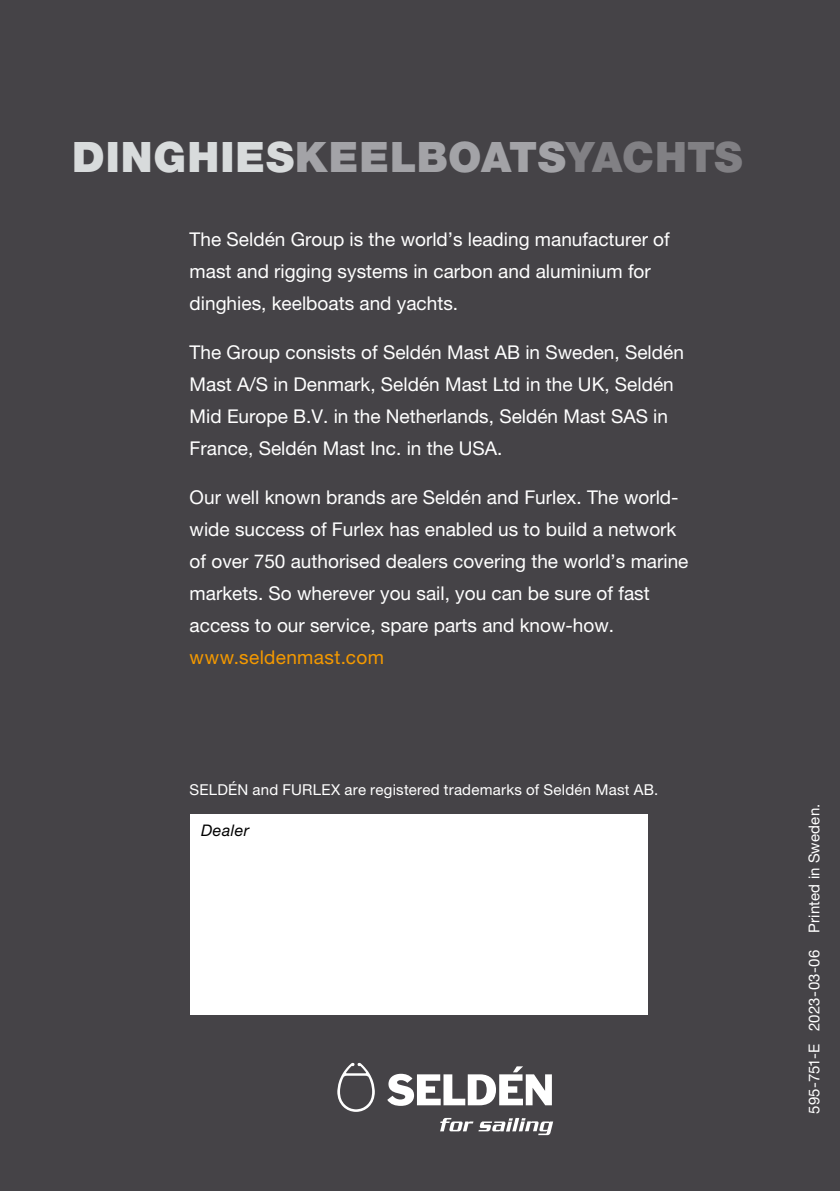
<style>
.page{position:relative;width:840px;height:1191px;background:#fff}
.page>*{position:absolute;margin:0;border:0;box-sizing:border-box;transform-origin:0 0}
.t1{font:900 42px "Helvetica Neue LT Pro";letter-spacing:.02em;color:#a3a3a7}
.t2{font:19px/32px "Helvetica Neue LT Pro";color:#fff}
.t3{font:19px "Helvetica Neue LT Pro";letter-spacing:.02em;color:#f49900}
.t4{font:italic 16px "Helvetica Neue LT Pro";letter-spacing:.03em;color:#000}
.t5{font:15px "Helvetica Neue LT Pro";letter-spacing:.015em;color:#fff}
.s1{color:#d8dbdc}
.s2{color:#818084}
</style>
<div class="page">
<div style="left:0;top:0;width:839px;height:1191px;background:#454347"></div>
<svg style="left:337px;top:1062px;width:37px;height:49px"></svg>
<svg style="left:387px;top:1066px;width:164px;height:39px"></svg>
<svg style="left:440px;top:1118px;width:113px;height:17px"></svg>
<div style="left:189px;top:814px;width:458px;height:201px;background:#fff"></div>
<h1 class="t1" style="left:72px;top:132px;width:671px"><span class="s1">DINGHIES</span>KEELBOATS<span class="s2">YACHTS</span></h1>
<p class="t2" style="left:189px;top:223px;width:481px">The Seldén Group is the world’s leading manufacturer of mast and rigging systems in carbon and aluminium for dinghies, keelboats and yachts.</p>
<p class="t2" style="left:189px;top:336px;width:495px">The Group consists of Seldén Mast AB in Sweden, Seldén Mast A/S in Denmark, Seldén Mast Ltd in the UK, Seldén Mid Europe B.V. in the Netherlands, Seldén Mast SAS in France, Seldén Mast Inc. in the USA.</p>
<p class="t2" style="left:189px;top:481px;width:500px">Our well known brands are Seldén and Furlex. The world&shy;wide success of Furlex has enabled us to build a network of over 750 authorised dealers covering the world’s marine markets. So wherever you sail, you can be sure of fast access to our service, spare parts and know-how.</p>
<p class="t3" style="left:189px;top:646px;width:196px">www.seldenmast.com</p>
<p class="t5" style="left:189px;top:780px;width:470px">SELDÉN and FURLEX are registered trademarks of Seldén Mast AB.</p>
<p class="t4" style="left:201px;top:821px;width:50px">Dealer</p>
<p class="t5" style="left:804px;top:1113px;width:311px;rotate:-90deg">595-751-E 2023-03-06 Printed in Sweden.</p>
</div>
